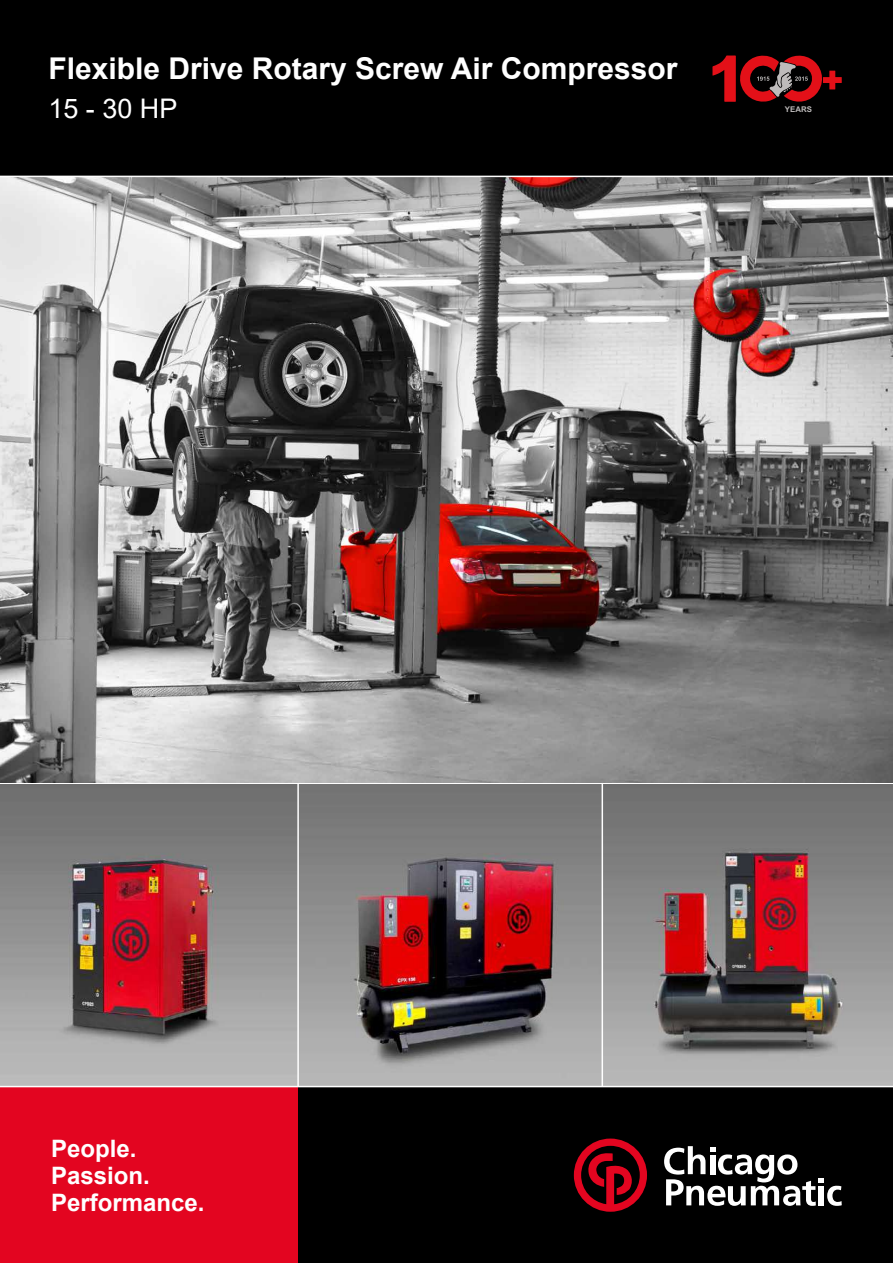
<style>
.page{position:relative;width:893px;height:1263px;background:#fff}
.page>*{position:absolute;margin:0;border:0;box-sizing:border-box;transform-origin:0 0}
.t1{font:700 30px "Arial";color:#fff}
.t2{font:27px "Arial";color:#fff}
.t3{font:700 24px/27px "Arial";color:#fff}
.t4{font:700 7.8px "Arial";color:#bebbbb}
</style>
<div class="page">
<img style="left:0;top:177px;width:893px;height:605px">
<img style="left:0;top:784px;width:297px;height:302px">
<img style="left:299px;top:784px;width:303px;height:302px">
<svg style="left:603px;top:784px;width:290px;height:302px;background:#887474"></svg>
<div style="left:297px;top:1087px;width:596px;height:176px;background:#000"></div>
<div style="left:0;top:1087px;width:297px;height:176px;background:#e30520"></div>
<div style="left:0;top:0;width:893px;height:176px;background:#000"></div>
<svg style="left:664px;top:1146px;width:178px;height:60px"></svg>
<svg style="left:574px;top:1138px;width:73px;height:74px"></svg>
<svg style="left:712px;top:55px;width:111px;height:47px"></svg>
<div style="left:829px;top:71px;width:6px;height:18px;background:#e31018"></div>
<div style="left:823px;top:77px;width:19px;height:6px;background:#e31018"></div>
<p class="t1" style="left:48px;top:47px;width:631px">Flexible Drive Rotary Screw Air Compressor</p>
<p class="t2" style="left:48px;top:90px;width:131px">15 - 30 HP</p>
<p class="t4" style="left:785px;top:104px;width:29px">YEARS</p>
<p class="t3" style="left:51px;top:1135px;width:155px">People.<br>Passion.<br>Performance.</p>
</div>
